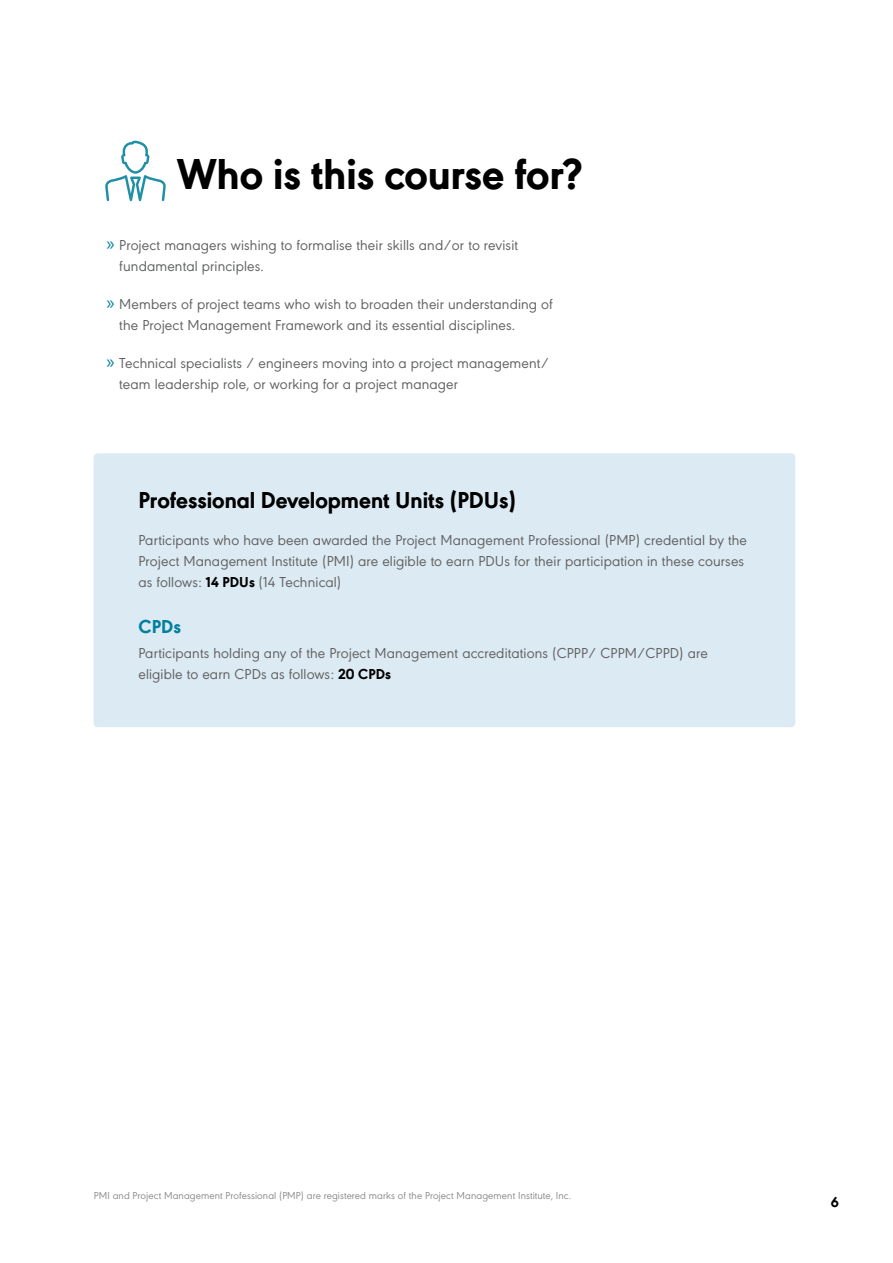
<style>
.page{position:relative;width:893px;height:1263px;background:#fff}
.page>*{position:absolute;margin:0;border:0;box-sizing:border-box;transform-origin:0 0}
.t1{font:800 45px "URW Geometric";color:#000}
.t2{font:800 24px "URW Geometric";color:#000}
.t3{font:800 19.5px "URW Geometric";color:#00809e}
.t4{font:15px/21px "URW Geometric";letter-spacing:.01em;color:#626262}
.t5{font:15px/21px "URW Geometric";letter-spacing:.01em;color:#626363}
.t6{font:800 15px "URW Geometric";color:#000}
.t7{font:10.5px "URW Geometric";letter-spacing:.01em;color:#8c8c8c}
.s1{font-family:"Myriad Pro";font-size:19.5px;color:#00809e}
.s2{font-weight:800;color:#000}
</style>
<div class="page">
<div style="left:94px;top:453px;width:701px;height:274px;background:#dceaf3;border-radius:4px"></div>
<svg style="left:105px;top:141px;width:61px;height:60px"></svg>
<h1 class="t1" style="left:177px;top:141px;width:406px">Who is this course for?</h1>
<p class="t5" style="left:119px;top:233px;width:400px;text-indent:-13px"><span class="s1">»</span> Project managers wishing to formalise their skills and/or to revisit fundamental principles.</p>
<p class="t5" style="left:119px;top:292px;width:435px;text-indent:-13px"><span class="s1">»</span> Members of project teams who wish to broaden their understanding of the Project Management Framework and its essential disciplines.</p>
<p class="t5" style="left:119px;top:351px;width:431px;text-indent:-13px"><span class="s1">»</span> Technical specialists / engineers moving into a project management/ team leadership role, or working for a project manager</p>
<h2 class="t2" style="left:138px;top:482px;width:379px">Professional Development Units (PDUs)</h2>
<p class="t4" style="left:138px;top:528px;width:610px">Participants who have been awarded the Project Management Professional (PMP) credential by the<br>Project Management Institute (PMI) are eligible to earn PDUs for their participation in these courses as follows: <span class="s2">14 PDUs</span> (14 Technical)</p>
<h3 class="t3" style="left:138px;top:612px;width:44px">CPDs</h3>
<p class="t4" style="left:138px;top:641px;width:571px">Participants holding any of the Project Management accreditations (CPPP/ CPPM/CPPD) are eligible to earn CPDs as follows: <span class="s2">20 CPDs</span></p>
<p class="t7" style="left:94px;top:1187px;width:479px">PMI and Project Management Professional (PMP) are registered marks of the Project Management Institute, Inc.</p>
<p class="t6" style="left:831px;top:1191px;width:10px">6</p>
</div>
